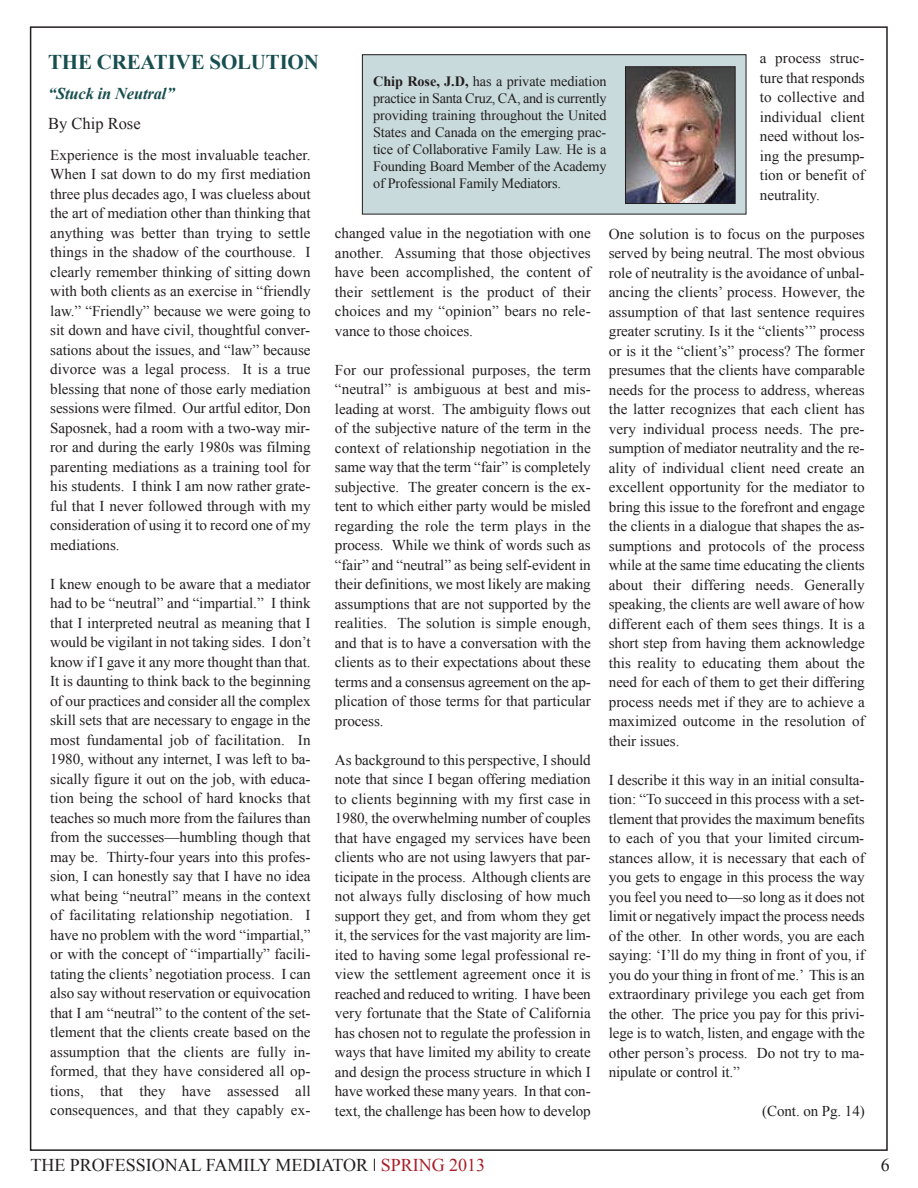
<style>
.page{position:relative;width:918px;height:1188px;background:#fff}
.page>*{position:absolute;margin:0;border:0;box-sizing:border-box;transform-origin:0 0}
.t1{font:700 21px "Times New Roman";letter-spacing:-.01em;color:#184e4f}
.t2{font:18px "Times New Roman";color:#231f20}
.t3{font:italic 700 16.5px "Times New Roman";letter-spacing:-.01em;color:#184e4f}
.t4{font:16.5px "Times New Roman";color:#231f20}
.t5{font:15px/19.5px "Times New Roman";letter-spacing:-.005em;color:#231f20;text-align:justify}
.t6{font:14.25px/17.1px "Times New Roman";letter-spacing:-.015em;color:#231f20;text-align:justify}
.s1{font-weight:700}
.s2{color:#a81e28}
</style>
<div class="page">
<svg style="left:374px;top:1159px;width:1px;height:12px"></svg>
<div style="left:362px;top:55px;width:384px;height:159px;background:#c8dadc"></div>
<div style="left:362px;top:54px;width:384px;height:160px;border:1px solid #231f20"></div>
<img style="left:627px;top:68px;width:107px;height:134px">
<div style="left:625px;top:66px;width:111px;height:138px;border:1px solid #231f20"></div>
<h1 class="t1" style="left:48px;top:50px;width:272px">THE CREATIVE SOLUTION</h1>
<p class="t3" style="left:48px;top:84px;width:128px">“Stuck in Neutral”</p>
<p class="t4" style="left:48px;top:114px;width:94px">By Chip Rose</p>
<p class="t5" style="left:50px;top:145px;width:262px">Experience is the most invaluable teacher.<br>When I sat down to do my first mediation three plus decades ago, I was clueless about the art of mediation other than thinking that anything was better than trying to settle things in the shadow of the courthouse. I clearly remember thinking of sitting down with both clients as an exercise in “friendly law.” “Friendly” because we were going to sit down and have civil, thoughtful conver&shy;sations about the issues, and “law” because divorce was a legal process. It is a true blessing that none of those early mediation sessions were filmed. Our artful editor, Don Saposnek, had a room with a two-way mir&shy;ror and during the early 1980s was filming parenting mediations as a training tool for his students. I think I am now rather grate&shy;ful that I never followed through with my consideration of using it to record one of my mediations.</p>
<p class="t5" style="left:50px;top:574px;width:262px">I knew enough to be aware that a mediator had to be “neutral” and “impartial.” I think that I interpreted neutral as meaning that I would be vigilant in not taking sides. I don’t know if I gave it any more thought than that.<br>It is daunting to think back to the beginning of our practices and consider all the complex skill sets that are necessary to engage in the most fundamental job of facilitation. In 1980, without any internet, I was left to ba&shy;sically figure it out on the job, with educa&shy;tion being the school of hard knocks that teaches so much more from the failures than from the successes—humbling though that may be. Thirty-four years into this profes&shy;sion, I can honestly say that I have no idea what being “neutral” means in the context of facilitating relationship negotiation. I have no problem with the word “impartial,” or with the concept of “impartially” facili&shy;tating the clients’ negotiation process. I can also say without reservation or equivocation that I am “neutral” to the content of the set&shy;tlement that the clients create based on the assumption that the clients are fully in&shy;formed, that they have considered all op&shy;tions, that they have assessed all consequences, and that they capably ex-</p>
<p class="t5" style="left:760px;top:48px;width:106px">a process struc&shy;ture that responds to collective and individual client need without los&shy;ing the presump&shy;tion or benefit of neutrality.</p>
<p class="t5" style="left:609px;top:224px;width:257px">One solution is to focus on the purposes served by being neutral. The most obvious role of neutrality is the avoidance of unbal&shy;ancing the clients’ process. However, the assumption of that last sentence requires greater scrutiny. Is it the “clients’” process or is it the “client’s” process? The former presumes that the clients have comparable needs for the process to address, whereas the latter recognizes that each client has very individual process needs. The pre&shy;sumption of mediator neutrality and the re&shy;ality of individual client need create an excellent opportunity for the mediator to bring this issue to the forefront and engage the clients in a dialogue that shapes the as&shy;sumptions and protocols of the process while at the same time educating the clients about their differing needs. Generally speaking, the clients are well aware of how different each of them sees things. It is a short step from having them acknowledge this reality to educating them about the need for each of them to get their differing process needs met if they are to achieve a maximized outcome in the resolution of their issues.</p>
<p class="t5" style="left:609px;top:770px;width:257px">I describe it this way in an initial consulta&shy;tion: “To succeed in this process with a set&shy;tlement that provides the maximum benefits to each of you that your limited circum&shy;stances allow, it is necessary that each of you gets to engage in this process the way you feel you need to—so long as it does not limit or negatively impact the process needs of the other. In other words, you are each saying: ‘I’ll do my thing in front of you, if you do your thing in front of me.’ This is an extraordinary privilege you each get from the other. The price you pay for this privi&shy;lege is to watch, listen, and engage with the other person’s process. Do not try to ma&shy;nipulate or control it.”</p>
<p class="t5" style="left:762px;top:1101px;width:104px">(Cont. on Pg. 14)</p>
<p class="t6" style="left:373px;top:72px;width:235px"><span class="s1">Chip Rose, J.D,</span> has a private mediation practice in Santa Cruz, CA, and is currently providing training throughout the United States and Canada on the emerging prac&shy;tice of Collaborative Family Law. He is a Founding Board Member of the Academy of Professional Family Mediators.</p>
<p class="t5" style="left:335px;top:224px;width:257px">changed value in the negotiation with one another. Assuming that those objectives have been accomplished, the content of their settlement is the product of their choices and my “opinion” bears no rele&shy;vance to those choices.</p>
<p class="t5" style="left:335px;top:360px;width:257px">For our professional purposes, the term “neutral” is ambiguous at best and mis&shy;leading at worst. The ambiguity flows out of the subjective nature of the term in the context of relationship negotiation in the same way that the term “fair” is completely subjective. The greater concern is the ex&shy;tent to which either party would be misled regarding the role the term plays in the process. While we think of words such as “fair” and “neutral” as being self-evident in their definitions, we most likely are making assumptions that are not supported by the realities. The solution is simple enough, and that is to have a conversation with the clients as to their expectations about these terms and a consensus agreement on the ap&shy;plication of those terms for that particular process.</p>
<p class="t5" style="left:335px;top:750px;width:257px">As background to this perspective, I should note that since I began offering mediation to clients beginning with my first case in 1980, the overwhelming number of couples that have engaged my services have been clients who are not using lawyers that par&shy;ticipate in the process. Although clients are not always fully disclosing of how much support they get, and from whom they get it, the services for the vast majority are lim&shy;ited to having some legal professional re&shy;view the settlement agreement once it is reached and reduced to writing. I have been very fortunate that the State of California has chosen not to regulate the profession in ways that have limited my ability to create and design the process structure in which I have worked these many years. In that con&shy;text, the challenge has been how to develop</p>
<p class="t2" style="left:30px;top:1155px;width:456px">THE PROFESSIONAL FAMILY MEDIATOR <span class="s2">SPRING 2013</span></p>
<p class="t2" style="left:881px;top:1155px;width:10px">6</p>
</div>
